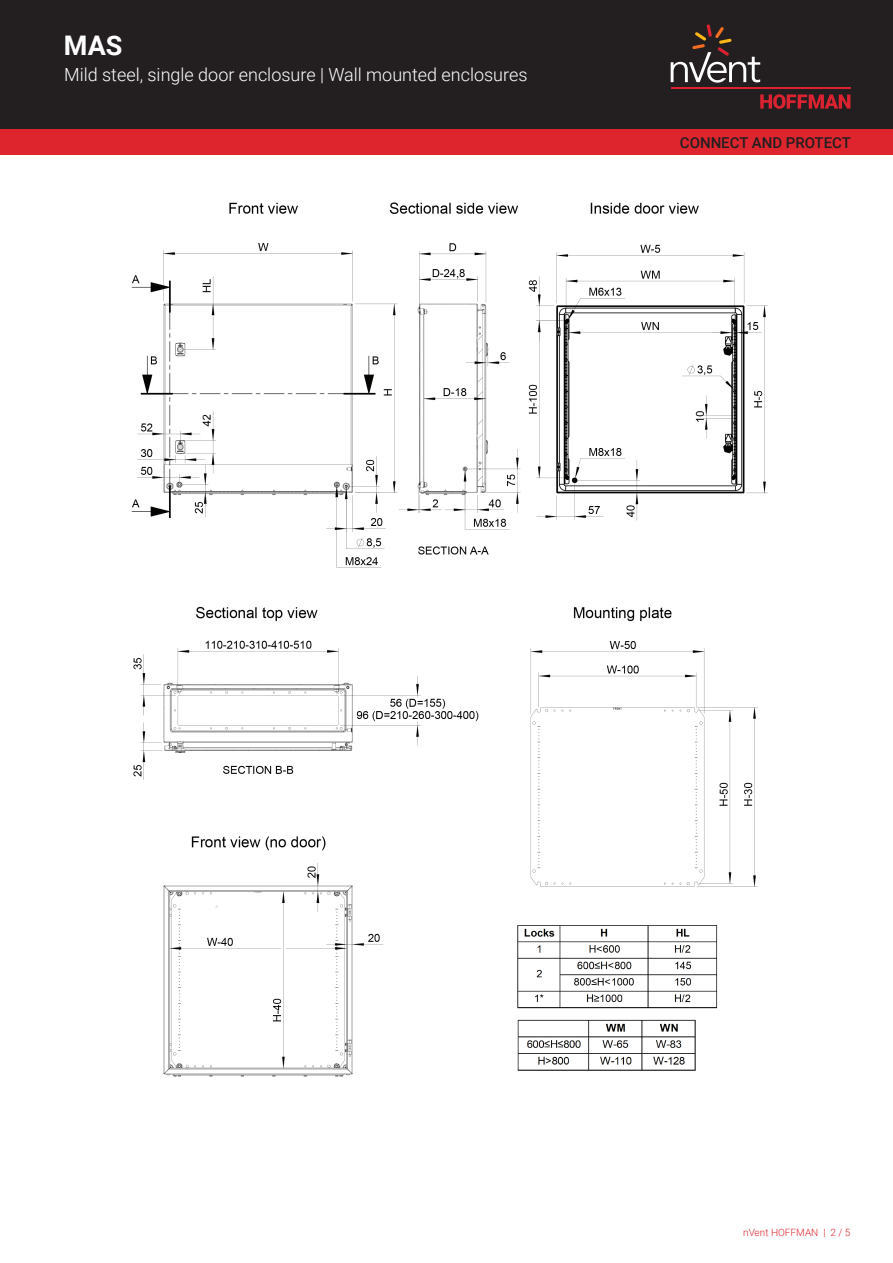
<style>
.page{position:relative;width:893px;height:1263px;background:#fff}
.page>*{position:absolute;margin:0;border:0;box-sizing:border-box;transform-origin:0 0}
.t1{font:700 27px "Roboto";color:#fff}
.t2{font:300 18px "Roboto";color:#fff}
.t3{font:500 15px "Roboto";color:#231f20}
.t4{font:300 10.05px "Roboto";color:#de252e}
</style>
<div class="page">
<div style="left:0;top:0;width:893px;height:129px;background:#231f20"></div>
<svg style="left:760px;top:94px;width:90px;height:15px"></svg>
<hr style="left:671px;top:88px;width:179px;height:1px;background:#db2230">
<svg style="left:671px;top:24px;width:89px;height:59px"></svg>
<div style="left:0;top:129px;width:893px;height:26px;background:#de252e"></div>
<img style="left:131px;top:202px;width:637px;height:875px">
<h1 class="t1" style="left:64px;top:26px;width:60px">MAS</h1>
<p class="t2" style="left:64px;top:62px;width:465px">Mild steel, single door enclosure | Wall mounted enclosures</p>
<p class="t3" style="left:680px;top:132px;width:173px">CONNECT AND PROTECT</p>
<p class="t4" style="left:743px;top:1226px;width:109px">nVent HOFFMAN | 2 / 5</p>
</div>
